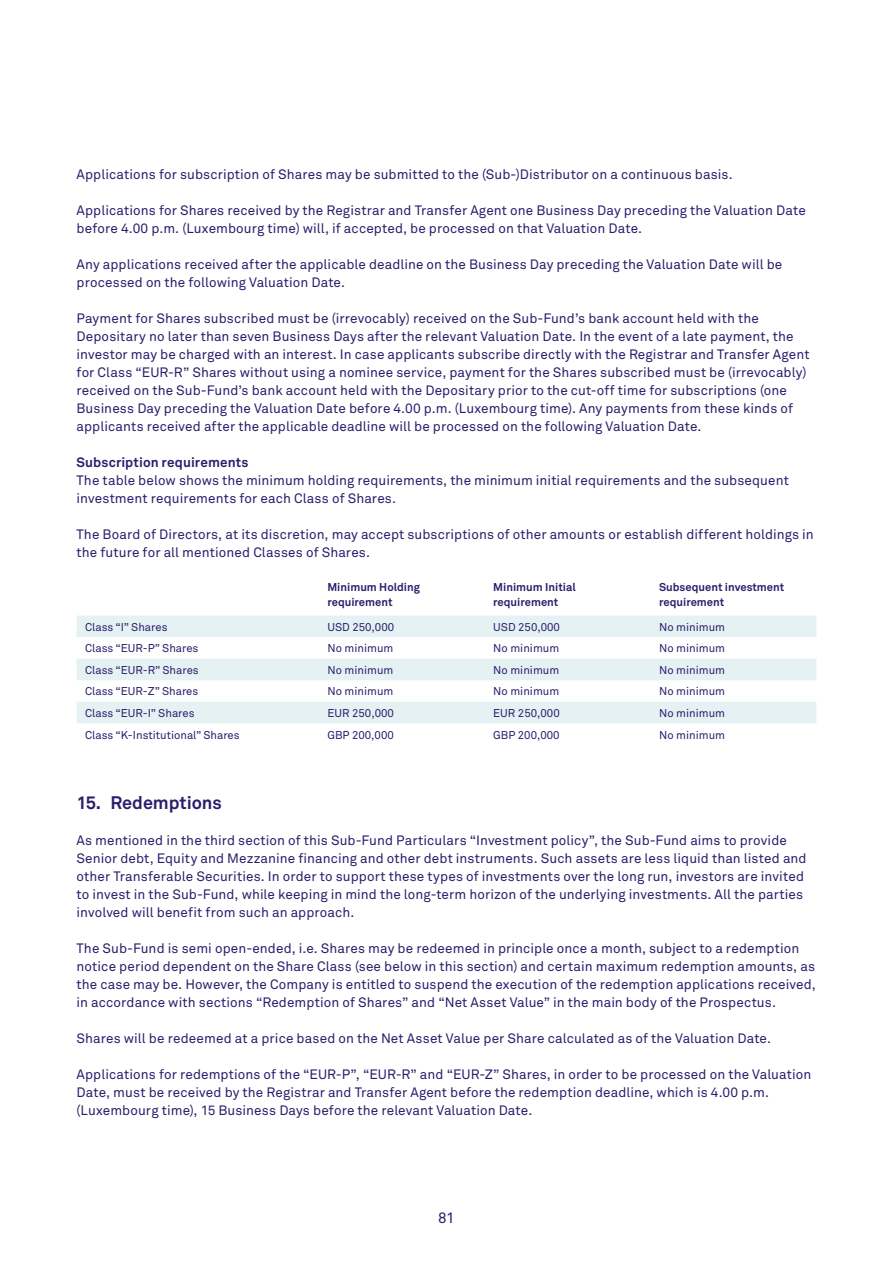
<style>
.page{position:relative;width:893px;height:1263px;background:#fff}
.page>*{position:absolute;margin:0;border:0;box-sizing:border-box;transform-origin:0 0}
.t1{font:700 18px "Akkurat Pro";letter-spacing:-.005em;color:#291f6c}
.t2{font:15px "Akkurat Pro";color:#291f6c}
.Bodytekst{font:13.5px/18px "Akkurat Pro";letter-spacing:.005em;color:#291f6c}
.TK-2{font:700 13.5px "Akkurat Pro";letter-spacing:.01em;color:#291f6c}
.TRI_tabel_Regular_7{font:11.25px "Akkurat Pro";color:#291f6c}
.TRI_tabel_Bold_7_5_1{font:700 11.25px/15px "Akkurat Pro";color:#291f6c}
</style>
<div class="page">
<svg style="left:77px;top:615px;width:739px;height:65px;fill:#e6f1f4"></svg>
<div style="left:77px;top:702px;width:739px;height:21px;background:#e6f1f4"></div>
<p class="Bodytekst" style="left:77px;top:165px;width:658px">Applications for subscription of Shares may be submitted to the (Sub-)Distributor on a continuous basis.</p>
<p class="Bodytekst" style="left:77px;top:201px;width:731px">Applications for Shares received by the Registrar and Transfer Agent one Business Day preceding the Valuation Date before 4.00 p.m. (Luxembourg time) will, if accepted, be processed on that Valuation Date.</p>
<p class="Bodytekst" style="left:77px;top:255px;width:707px">Any applications received after the applicable deadline on the Business Day preceding the Valuation Date will be processed on the following Valuation Date.</p>
<p class="Bodytekst" style="left:77px;top:309px;width:735px">Payment for Shares subscribed must be (irrevocably) received on the Sub-Fund’s bank account held with the Depositary no later than seven Business Days after the relevant Valuation Date. In the event of a late payment, the investor may be charged with an interest. In case applicants subscribe directly with the Registrar and Transfer Agent for Class “EUR-R” Shares without using a nominee service, payment for the Shares subscribed must be (irrevocably) received on the Sub-Fund’s bank account held with the Depositary prior to the cut-off time for subscriptions (one Business Day preceding the Valuation Date before 4.00 p.m. (Luxembourg time). Any payments from these kinds of applicants received after the applicable deadline will be processed on the following Valuation Date.</p>
<p class="TK-2" style="left:77px;top:453px;width:174px">Subscription requirements</p>
<p class="Bodytekst" style="left:77px;top:471px;width:714px">The table below shows the minimum holding requirements, the minimum initial requirements and the subsequent investment requirements for each Class of Shares.</p>
<p class="Bodytekst" style="left:77px;top:525px;width:739px">The Board of Directors, at its discretion, may accept subscriptions of other amounts or establish different holdings in the future for all mentioned Classes of Shares.</p>
<p class="TRI_tabel_Bold_7_5_1" style="left:327px;top:580px;width:94px">Minimum Holding requirement</p>
<p class="TRI_tabel_Bold_7_5_1" style="left:493px;top:580px;width:84px">Minimum Initial requirement</p>
<p class="TRI_tabel_Bold_7_5_1" style="left:659px;top:580px;width:127px">Subsequent investment</p>
<p class="TRI_tabel_Bold_7_5_1" style="left:659px;top:595px;width:67px">requirement</p>
<p class="TRI_tabel_Regular_7" style="left:85px;top:620px;width:84px">Class “I” Shares</p>
<p class="TRI_tabel_Regular_7" style="left:327px;top:620px;width:68px">USD 250,000</p>
<p class="TRI_tabel_Regular_7" style="left:493px;top:620px;width:68px">USD 250,000</p>
<p class="TRI_tabel_Regular_7" style="left:659px;top:620px;width:68px">No minimum</p>
<p class="TRI_tabel_Regular_7" style="left:85px;top:642px;width:115px">Class “EUR-P” Shares</p>
<p class="TRI_tabel_Regular_7" style="left:327px;top:642px;width:68px">No minimum</p>
<p class="TRI_tabel_Regular_7" style="left:493px;top:642px;width:68px">No minimum</p>
<p class="TRI_tabel_Regular_7" style="left:659px;top:642px;width:68px">No minimum</p>
<p class="TRI_tabel_Regular_7" style="left:85px;top:663px;width:115px">Class “EUR-R” Shares</p>
<p class="TRI_tabel_Regular_7" style="left:327px;top:663px;width:68px">No minimum</p>
<p class="TRI_tabel_Regular_7" style="left:493px;top:663px;width:68px">No minimum</p>
<p class="TRI_tabel_Regular_7" style="left:659px;top:663px;width:68px">No minimum</p>
<p class="TRI_tabel_Regular_7" style="left:85px;top:685px;width:115px">Class “EUR-Z” Shares</p>
<p class="TRI_tabel_Regular_7" style="left:327px;top:685px;width:68px">No minimum</p>
<p class="TRI_tabel_Regular_7" style="left:493px;top:685px;width:68px">No minimum</p>
<p class="TRI_tabel_Regular_7" style="left:659px;top:685px;width:68px">No minimum</p>
<p class="TRI_tabel_Regular_7" style="left:85px;top:706px;width:111px">Class “EUR-I” Shares</p>
<p class="TRI_tabel_Regular_7" style="left:327px;top:706px;width:68px">EUR 250,000</p>
<p class="TRI_tabel_Regular_7" style="left:493px;top:706px;width:68px">EUR 250,000</p>
<p class="TRI_tabel_Regular_7" style="left:659px;top:706px;width:68px">No minimum</p>
<p class="TRI_tabel_Regular_7" style="left:85px;top:728px;width:156px">Class “K-Institutional” Shares</p>
<p class="TRI_tabel_Regular_7" style="left:327px;top:728px;width:68px">GBP 200,000</p>
<p class="TRI_tabel_Regular_7" style="left:493px;top:728px;width:68px">GBP 200,000</p>
<p class="TRI_tabel_Regular_7" style="left:659px;top:728px;width:68px">No minimum</p>
<p class="t1" style="left:77px;top:791px;width:147px">15. Redemptions</p>
<p class="Bodytekst" style="left:77px;top:831px;width:732px">As mentioned in the third section of this Sub-Fund Particulars “Investment policy”, the Sub-Fund aims to provide Senior debt, Equity and Mezzanine financing and other debt instruments. Such assets are less liquid than listed and other Transferable Securities. In order to support these types of investments over the long run, investors are invited to invest in the Sub-Fund, while keeping in mind the long-term horizon of the underlying investments. All the parties involved will benefit from such an approach.</p>
<p class="Bodytekst" style="left:77px;top:939px;width:741px">The Sub-Fund is semi open-ended, i.e. Shares may be redeemed in principle once a month, subject to a redemption notice period dependent on the Share Class (see below in this section) and certain maximum redemption amounts, as the case may be. However, the Company is entitled to suspend the execution of the redemption applications received, in accordance with sections “Redemption of Shares” and “Net Asset Value” in the main body of the Prospectus.</p>
<p class="Bodytekst" style="left:77px;top:1029px;width:696px">Shares will be redeemed at a price based on the Net Asset Value per Share calculated as of the Valuation Date.</p>
<p class="Bodytekst" style="left:77px;top:1065px;width:736px">Applications for redemptions of the “EUR-P”, “EUR-R” and “EUR-Z” Shares, in order to be processed on the Valuation<br>Date, must be received by the Registrar and Transfer Agent before the redemption deadline, which is 4.00 p.m. (Luxembourg time), 15 Business Days before the relevant Valuation Date.</p>
<p class="t2" style="left:438px;top:1209px;width:18px">81</p>
</div>
